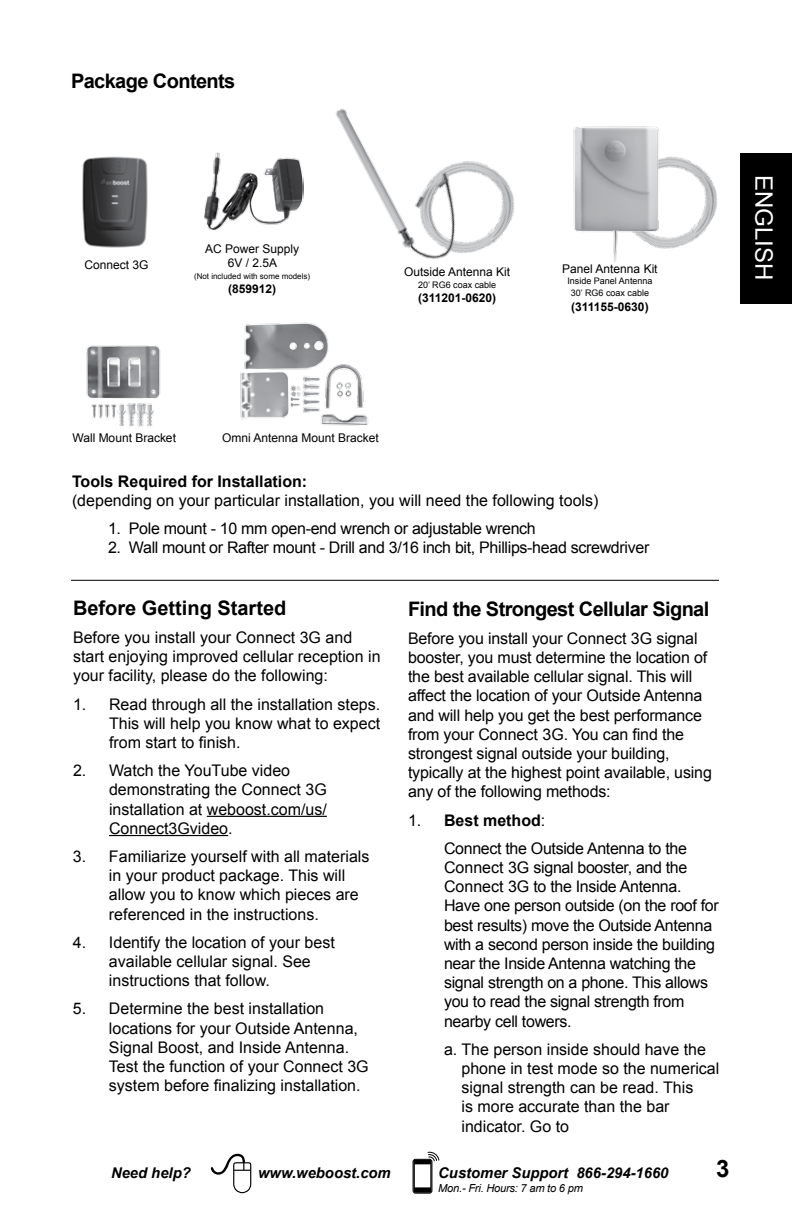
<style>
.page{position:relative;width:792px;height:1224px;background:#fff}
.page>*{position:absolute;margin:0;border:0;box-sizing:border-box;transform-origin:0 0}
.t1{font:24px "Arial";color:#fff}
.t2{font:700 24px "Arial";color:#000}
.t3{font:700 20px "Arial";letter-spacing:-.03em;color:#000}
.t4{font:700 20px "Arial";color:#000}
.t5{font:16px/19.2px "Arial";color:#000}
.t6{font:16px/19.2px "Arial";letter-spacing:-.02em;color:#000}
.t7{font:700 16px "Arial";color:#000}
.t8{font:italic 700 14.8px "Arial";color:#000}
.t9{font:12px/14.4px "Arial";color:#000;text-align:center}
.t10{font:700 12px "Arial";color:#000}
.t11{font:italic 11px "Arial";letter-spacing:-.02em;color:#000}
.t12{font:9px/12px "Arial";color:#000;text-align:center}
.t13{font:8px "Arial";color:#000}
.s1{font-weight:700}
</style>
<div class="page">
<div style="left:740px;top:153px;width:52px;height:151px;background:#000"></div>
<svg style="left:413px;top:1152px;width:27px;height:41px"></svg>
<svg style="left:211px;top:1154px;width:40px;height:39px"></svg>
<img style="left:487px;top:165px;width:27px;height:82px">
<img style="left:670px;top:156px;width:48px;height:93px">
<hr style="left:207px;top:816px;width:120px;height:1px;background:#000">
<hr style="left:109px;top:835px;width:119px;height:1px;background:#000">
<img style="left:204px;top:152px;width:100px;height:78px">
<img style="left:336px;top:108px;width:151px;height:151px">
<img style="left:573px;top:126px;width:97px;height:136px">
<img style="left:86px;top:345px;width:75px;height:54px">
<img style="left:91px;top:403px;width:63px;height:24px">
<hr style="left:71px;top:580px;width:648px;height:1px;background:#000">
<img style="left:240px;top:322px;width:128px;height:104px">
<img style="left:82px;top:156px;width:66px;height:92px">
<p class="t3" style="left:71px;top:67px;width:166px">Package Contents</p>
<p class="t9" style="left:84px;top:258px;width:66px">Connect 3G</p>
<p class="t9" style="left:205px;top:242px;width:95px">AC Power Supply<br>6V / 2.5A</p>
<p class="t13" style="left:194px;top:271px;width:118px">(Not included with some models)</p>
<p class="t10" style="left:228px;top:281px;width:50px">(859912)</p>
<p class="t9" style="left:404px;top:264px;width:108px">Outside Antenna Kit</p>
<p class="t12" style="left:418px;top:279px;width:80px">20’ RG6 coax cable</p>
<p class="t10" style="left:418px;top:290px;width:80px">(311201-0620)</p>
<p class="t9" style="left:562px;top:262px;width:97px">Panel Antenna Kit</p>
<p class="t12" style="left:567px;top:275px;width:87px">Inside Panel Antenna<br>30’ RG6 coax cable</p>
<p class="t10" style="left:571px;top:299px;width:79px">(311155-0630)</p>
<h1 class="t1" style="left:780px;top:175px;width:107px;rotate:90deg">ENGLISH</h1>
<p class="t9" style="left:72px;top:431px;width:105px">Wall Mount Bracket</p>
<p class="t9" style="left:222px;top:431px;width:158px">Omni Antenna Mount Bracket</p>
<p class="t7" style="left:72px;top:470px;width:237px">Tools Required for Installation:</p>
<p class="t5" style="left:72px;top:491px;width:528px">(depending on your particular installation, you will need the following tools)</p>
<p class="t6" style="left:108px;top:519px;width:429px">1. Pole mount - 10 mm open-end wrench or adjustable wrench</p>
<p class="t6" style="left:108px;top:538px;width:543px">2. Wall mount or Rafter mount - Drill and 3/16 inch bit, Phillips-head screwdriver</p>
<p class="t4" style="left:73px;top:594px;width:215px">Before Getting Started</p>
<p class="t5" style="left:73px;top:628px;width:309px">Before you install your Connect 3G and start enjoying improved cellular reception in your facility, please do the following:</p>
<p class="t5" style="left:109px;top:695px;width:273px;text-align:justify;text-indent:-36px">1. Read through all the installation steps.<br>This will help you know what to expect from start to finish.</p>
<p class="t5" style="left:109px;top:761px;width:219px;text-indent:-36px">2. Watch the YouTube video demonstrating the Connect 3G installation at weboost.com/us/<br>Connect3Gvideo.</p>
<p class="t5" style="left:109px;top:847px;width:262px;text-indent:-36px">3. Familiarize yourself with all materials in your product package. This will allow you to know which pieces are referenced in the instructions.</p>
<p class="t5" style="left:109px;top:933px;width:227px;text-indent:-36px">4. Identify the location of your best available cellular signal. See instructions that follow.</p>
<p class="t5" style="left:109px;top:999px;width:261px;text-indent:-36px">5. Determine the best installation locations for your Outside Antenna, Signal Boost, and Inside Antenna.<br>Test the function of your Connect 3G system before finalizing installation.</p>
<p class="t3" style="left:408px;top:595px;width:303px">Find the Strongest Cellular Signal</p>
<p class="t5" style="left:408px;top:629px;width:305px">Before you install your Connect 3G signal booster, you must determine the location of the best available cellular signal. This will affect the location of your Outside Antenna and will help you get the best performance from your Connect 3G. You can find the strongest signal outside your building, typically at the highest point available, using any of the following methods:</p>
<p class="t6" style="left:444px;top:806px;width:244px;line-height:28.2px;text-indent:-36px">1. <span class="s1">Best method</span>:<br>Connect the Outside Antenna to the</p>
<p class="t6" style="left:444px;top:858px;width:276px">Connect 3G signal booster, and the Connect 3G to the Inside Antenna.<br>Have one person outside (on the roof for best results) move the Outside Antenna with a second person inside the building near the Inside Antenna watching the signal strength on a phone. This allows you to read the signal strength from nearby cell towers.</p>
<p class="t5" style="left:462px;top:1040px;width:259px;text-indent:-18px">a. The person inside should have the phone in test mode so the numerical signal strength can be read. This<br>is more accurate than the bar indicator. Go to</p>
<p class="t8" style="left:111px;top:1162px;width:81px">Need help?</p>
<p class="t8" style="left:258px;top:1162px;width:134px">www.weboost.com</p>
<p class="t8" style="left:438px;top:1162px;width:232px">Customer Support 866-294-1660</p>
<p class="t11" style="left:438px;top:1181px;width:146px">Mon.- Fri. Hours: 7 am to 6 pm</p>
<h1 class="t2" style="left:716px;top:1153px;width:15px">3</h1>
</div>
